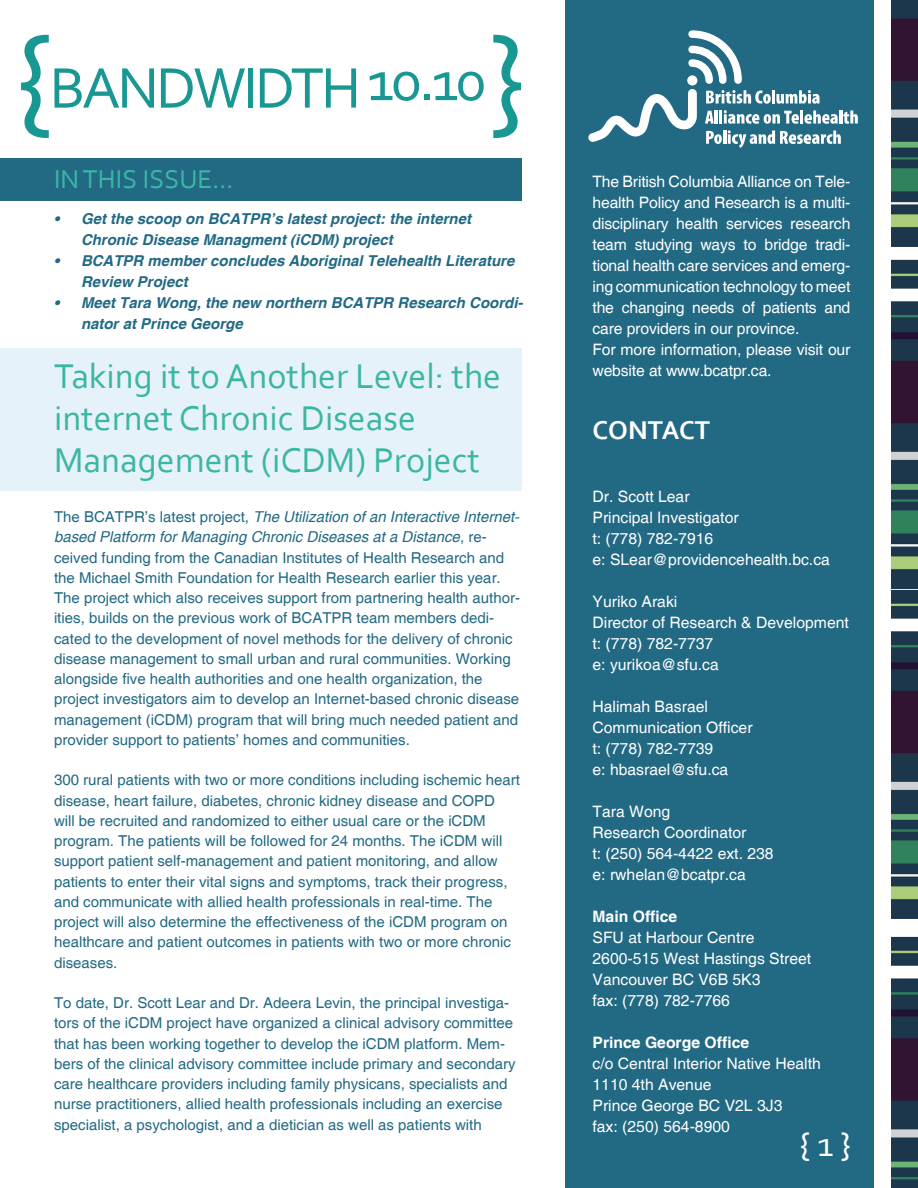
<style>
.page{position:relative;width:918px;height:1188px;background:#fff}
.page>*{position:absolute;margin:0;border:0;box-sizing:border-box;transform-origin:0 0}
.t1{font:129px "Corbel";color:#199793}
.t2{font:60px "Corbel";letter-spacing:-.05em;color:#199793}
.t3{font:36px/42px "Corbel";color:#3cb6a3}
.t4{font:36px "Corbel";color:#fff}
.t5{font:27px "Corbel";color:#3cb6a3}
.t6{font:700 27px "Corbel";color:#fff}
.t7{font:15.75px/21px "Helvetica";color:#fff;text-align:justify}
.t8{font:700 15.75px "Helvetica";color:#fff}
.t9{font:15px/20.2px "Helvetica";color:#226984}
.t10{font:italic 700 15px/21px "Helvetica";color:#226984}
.s1{font-style:italic}
</style>
<div class="page">
<div style="left:0;top:159px;width:522px;height:42px;background:#226984"></div>
<div style="left:0;top:348px;width:522px;height:142px;background:#e6f2f9"></div>
<div style="left:566px;top:0;width:308px;height:1188px;background:#226984"></div>
<img style="left:891px;top:589px;width:27px;height:599px">
<img style="left:891px;top:259px;width:27px;height:330px">
<img style="left:891px;top:0;width:27px;height:247px">
<svg style="left:588px;top:30px;width:270px;height:118px"></svg>
<div style="left:687px;top:75px;width:10px;height:11px;background:#fff;border-radius:50%"></div>
<p class="t1" style="left:14px;top:-3px;width:40px">{</p>
<p class="t2" style="left:50px;top:51px;width:438px">BANDWIDTH 10.10</p>
<p class="t1" style="left:490px;top:-3px;width:40px">}</p>
<p class="t5" style="left:54px;top:163px;width:181px">IN THIS ISSUE...</p>
<p class="t10" style="left:81px;top:209px;width:392px;text-indent:-27px">• Get the scoop on BCATPR’s latest project: the internet<br>Chronic Disease Managment (iCDM) project</p>
<p class="t10" style="left:81px;top:251px;width:435px;text-indent:-27px">• BCATPR member concludes Aboriginal Telehealth Literature<br>Review Project</p>
<p class="t10" style="left:81px;top:293px;width:444px;text-indent:-27px">• Meet Tara Wong, the new northern BCATPR Research Coordi&shy;nator at Prince George</p>
<p class="t3" style="left:54px;top:354px;width:449px">Taking it to Another Level: the internet Chronic Disease</p>
<p class="t3" style="left:54px;top:438px;width:428px">Management (iCDM) Project</p>
<p class="t9" style="left:54px;top:507px;width:468px">The BCATPR’s latest project, <span class="s1">The Utilization of an Interactive Internet&shy;based Platform for Managing Chronic Diseases at a Distance</span>, re&shy;ceived funding from the Canadian Institutes of Health Research and the Michael Smith Foundation for Health Research earlier this year.<br>The project which also receives support from partnering health author&shy;ities, builds on the previous work of BCATPR team members dedi&shy;cated to the development of novel methods for the delivery of chronic disease management to small urban and rural communities. Working alongside five health authorities and one health organization, the project investigators aim to develop an Internet-based chronic disease management (iCDM) program that will bring much needed patient and provider support to patients’ homes and communities.</p>
<p class="t9" style="left:54px;top:770px;width:468px">300 rural patients with two or more conditions including ischemic heart disease, heart failure, diabetes, chronic kidney disease and COPD<br>will be recruited and randomized to either usual care or the iCDM program. The patients will be followed for 24 months. The iCDM will support patient self-management and patient monitoring, and allow patients to enter their vital signs and symptoms, track their progress, and communicate with allied health professionals in real-time. The project will also determine the effectiveness of the iCDM program on healthcare and patient outcomes in patients with two or more chronic diseases.</p>
<p class="t9" style="left:54px;top:993px;width:463px">To date, Dr. Scott Lear and Dr. Adeera Levin, the principal investiga&shy;tors of the iCDM project have organized a clinical advisory committee that has been working together to develop the iCDM platform. Mem&shy;bers of the clinical advisory committee include primary and secondary care healthcare providers including family physicans, specialists and nurse practitioners, allied health professionals including an exercise specialist, a psychologist, and a dietician as well as patients with</p>
<p class="t7" style="left:592px;top:172px;width:259px">The British Columbia Alliance on Tele&shy;health Policy and Research is a multi&shy;disciplinary health services research team studying ways to bridge tradi&shy;tional health care services and emerg&shy;ing communication technology to meet the changing needs of patients and care providers in our province.</p>
<p class="t7" style="left:592px;top:340px;width:259px">For more information, please visit our website at www.bcatpr.ca.</p>
<p class="t6" style="left:592px;top:413px;width:119px">CONTACT</p>
<p class="t7" style="left:592px;top:487px;width:99px">Dr. Scott Lear</p>
<p class="t7" style="left:592px;top:508px;width:148px">Principal Investigator</p>
<p class="t7" style="left:592px;top:529px;width:122px">t: (778) 782-7916</p>
<p class="t7" style="left:592px;top:550px;width:239px">e: SLear@providencehealth.bc.ca</p>
<p class="t7" style="left:592px;top:592px;width:86px">Yuriko Araki</p>
<p class="t7" style="left:592px;top:613px;width:258px">Director of Research &amp; Development</p>
<p class="t7" style="left:592px;top:634px;width:122px">t: (778) 782-7737</p>
<p class="t7" style="left:592px;top:655px;width:128px">e: yurikoa@sfu.ca</p>
<p class="t7" style="left:592px;top:697px;width:117px">Halimah Basrael</p>
<p class="t7" style="left:592px;top:718px;width:162px">Communication Officer</p>
<p class="t7" style="left:592px;top:739px;width:122px">t: (778) 782-7739</p>
<p class="t7" style="left:592px;top:760px;width:137px">e: hbasrael@sfu.ca</p>
<p class="t7" style="left:592px;top:802px;width:79px">Tara Wong</p>
<p class="t7" style="left:592px;top:823px;width:156px">Research Coordinator</p>
<p class="t7" style="left:592px;top:844px;width:183px">t: (250) 564-4422 ext. 238</p>
<p class="t7" style="left:592px;top:865px;width:155px">e: rwhelan@bcatpr.ca</p>
<p class="t8" style="left:592px;top:907px;width:86px">Main Office</p>
<p class="t7" style="left:592px;top:928px;width:163px">SFU at Harbour Centre</p>
<p class="t7" style="left:592px;top:949px;width:220px">2600-515 West Hastings Street</p>
<p class="t7" style="left:592px;top:970px;width:170px">Vancouver BC V6B 5K3</p>
<p class="t7" style="left:592px;top:991px;width:139px">fax: (778) 782-7766</p>
<p class="t8" style="left:592px;top:1033px;width:158px">Prince George Office</p>
<p class="t7" style="left:592px;top:1054px;width:230px">c/o Central Interior Native Health</p>
<p class="t7" style="left:592px;top:1075px;width:121px">1110 4th Avenue</p>
<p class="t7" style="left:592px;top:1096px;width:191px">Prince George BC V2L 3J3</p>
<p class="t7" style="left:592px;top:1117px;width:139px">fax: (250) 564-8900</p>
<p class="t4" style="left:800px;top:1122px;width:54px">{ 1 }</p>
</div>
